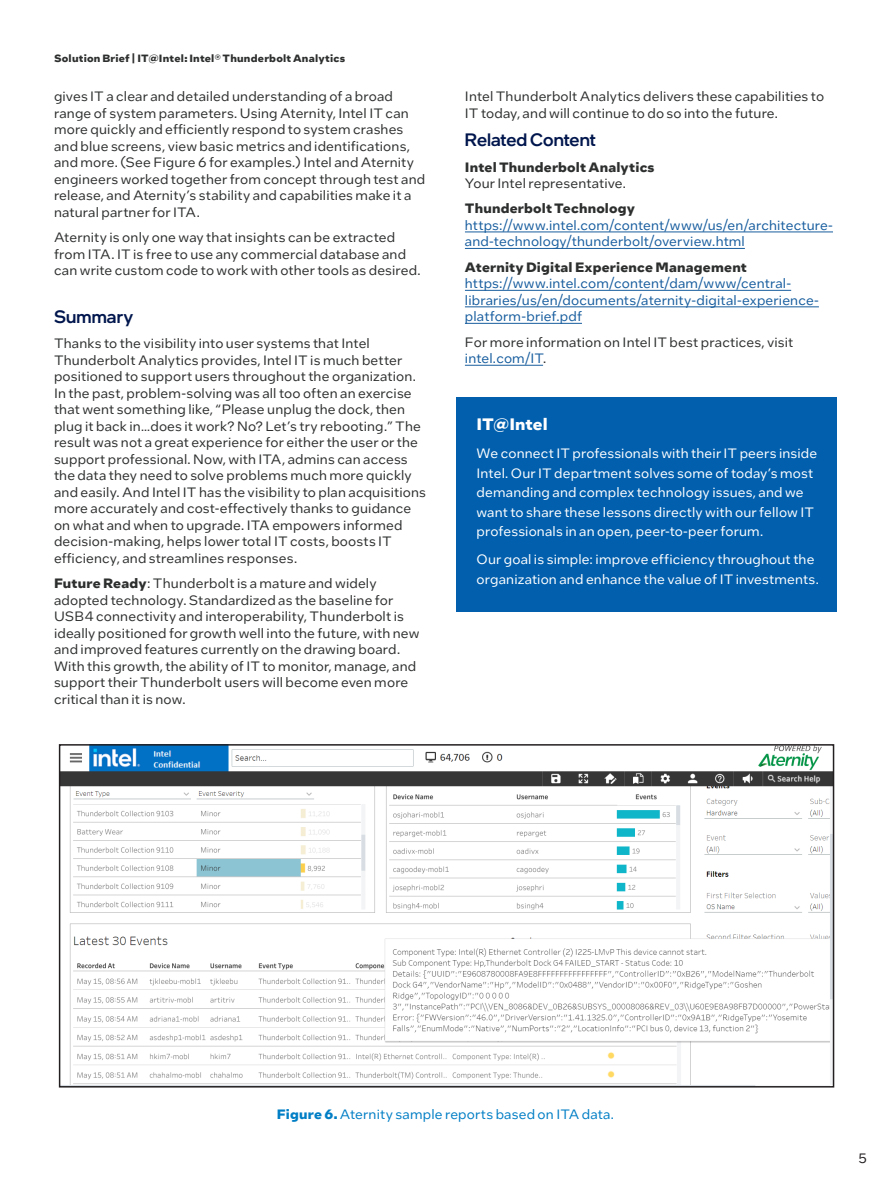
<style>
.page{position:relative;width:891px;height:1188px;background:#fff}
.page>*{position:absolute;margin:0;border:0;box-sizing:border-box;transform-origin:0 0}
.MainCopy___Caption{font:500 18px "Intel One Display";letter-spacing:-.005em;color:#00164d}
.CopyHeaderBlue{font:500 18px "Intel One Display";letter-spacing:.01em;color:#00164d}
.CopyHeaderBlue-2{font:700 16.5px "Intel One Text";color:#fff}
.MainCopy___Caption-2{font:13.5px/16.5px "Intel One Text";letter-spacing:.01em;color:#2d2f2e}
.CopyHeaderBlue-3{font:13.5px/19.5px "Intel One Text";letter-spacing:.01em;color:#fff}
.MainCopy___Caption-3{font:13.5px/16.5px "Intel One Text";letter-spacing:.01em;color:#175d9e}
.MainCopy___Caption-4{font:700 13.5px/16.5px "Intel One Text";letter-spacing:.015em;color:#2d2f2e}
.MainCopy___Caption-5{font:13.5px "Intel One Text";letter-spacing:.015em;color:#007ec5}
.t1{font:13.5px "Intel One Text";color:#231f20}
.Document_Header{font:700 10.5px "Intel One Text";letter-spacing:.02em;color:#2d2f2e}
.s1{font-weight:700}
.s2{font-weight:400}
.s3{font-weight:700;color:#2d2f2e}
.s4{color:#175d9e}
</style>
<div class="page">
<hr style="left:465px;top:232px;width:368px;height:1px;background:#175d9e">
<hr style="left:465px;top:248px;width:280px;height:1px;background:#175d9e">
<hr style="left:465px;top:290px;width:326px;height:1px;background:#175d9e">
<hr style="left:465px;top:307px;width:354px;height:1px;background:#175d9e">
<hr style="left:465px;top:323px;width:117px;height:1px;background:#175d9e">
<hr style="left:465px;top:365px;width:78px;height:1px;background:#175d9e">
<img style="left:62px;top:747px;width:769px;height:338px">
<div style="left:59px;top:744px;width:775px;height:344px;border:2px solid #231f20"></div>
<div style="left:456px;top:397px;width:381px;height:215px;background:#015fae"></div>
<p class="Document_Header" style="left:54px;top:51px;width:293px">Solution Brief | IT@Intel: Intel® Thunderbolt Analytics</p>
<p class="MainCopy___Caption-2" style="left:54px;top:88px;width:373px">gives IT a clear and detailed understanding of a broad range of system parameters. Using Aternity, Intel IT can more quickly and efficiently respond to system crashes and blue screens, view basic metrics and identifications, and more. (See Figure 6 for examples.) Intel and Aternity engineers worked together from concept through test and release, and Aternity’s stability and capabilities make it a natural partner for ITA.</p>
<p class="MainCopy___Caption-2" style="left:54px;top:229px;width:368px">Aternity is only one way that insights can be extracted from ITA. IT is free to use any commercial database and can write custom code to work with other tools as desired.</p>
<p class="CopyHeaderBlue" style="left:54px;top:305px;width:81px">Summary</p>
<p class="MainCopy___Caption-2" style="left:54px;top:335px;width:374px">Thanks to the visibility into user systems that Intel Thunderbolt Analytics provides, Intel IT is much better positioned to support users throughout the organization.<br>In the past, problem-solving was all too often an exercise that went something like, “Please unplug the dock, then plug it back in…does it work? No? Let’s try rebooting.” The result was not a great experience for either the user or the support professional. Now, with ITA, admins can access the data they need to solve problems much more quickly and easily. And Intel IT has the visibility to plan acquisitions more accurately and cost-effectively thanks to guidance on what and when to upgrade. ITA empowers informed decision-making, helps lower total IT costs, boosts IT efficiency, and streamlines responses.</p>
<p class="MainCopy___Caption-2" style="left:54px;top:575px;width:367px"><span class="s1">Future Ready</span>: Thunderbolt is a mature and widely adopted technology. Standardized as the baseline for USB4 connectivity and interoperability, Thunderbolt is ideally positioned for growth well into the future, with new and improved features currently on the drawing board.<br>With this growth, the ability of IT to monitor, manage, and support their Thunderbolt users will become even more critical than it is now.</p>
<p class="MainCopy___Caption-2" style="left:465px;top:88px;width:361px">Intel Thunderbolt Analytics delivers these capabilities to<br>IT today, and will continue to do so into the future.</p>
<p class="MainCopy___Caption" style="left:465px;top:128px;width:132px">Related Content</p>
<p class="MainCopy___Caption-4" style="left:465px;top:158px;width:191px">Intel Thunderbolt Analytics<br><span class="s2">Your Intel representative.</span></p>
<p class="MainCopy___Caption-3" style="left:465px;top:200px;width:370px"><span class="s3">Thunderbolt Technology </span>https://www.intel.com/content/www/us/en/architecture&shy;and-technology/thunderbolt/overview.html</p>
<p class="MainCopy___Caption-3" style="left:465px;top:258px;width:356px"><span class="s3">Aternity Digital Experience Management </span>https://www.intel.com/content/dam/www/central&shy;libraries/us/en/documents/aternity-digital-experience&shy;platform-brief.pdf</p>
<p class="MainCopy___Caption-2" style="left:465px;top:333px;width:330px">For more information on Intel IT best practices, visit <span class="s4">intel.com/IT</span>.</p>
<p class="CopyHeaderBlue-2" style="left:477px;top:412px;width:73px">IT@Intel</p>
<p class="CopyHeaderBlue-3" style="left:477px;top:443px;width:342px">We connect IT professionals with their IT peers inside Intel. Our IT department solves some of today’s most demanding and complex technology issues, and we want to share these lessons directly with our fellow IT professionals in an open, peer-to-peer forum.</p>
<p class="CopyHeaderBlue-3" style="left:477px;top:549px;width:344px">Our goal is simple: improve efficiency throughout the organization and enhance the value of IT investments.</p>
<p class="MainCopy___Caption-5" style="left:277px;top:1105px;width:339px"><span class="s1">Figure 6.</span> Aternity sample reports based on ITA data.</p>
<p class="t1" style="left:858px;top:1150px;width:10px">5</p>
</div>
